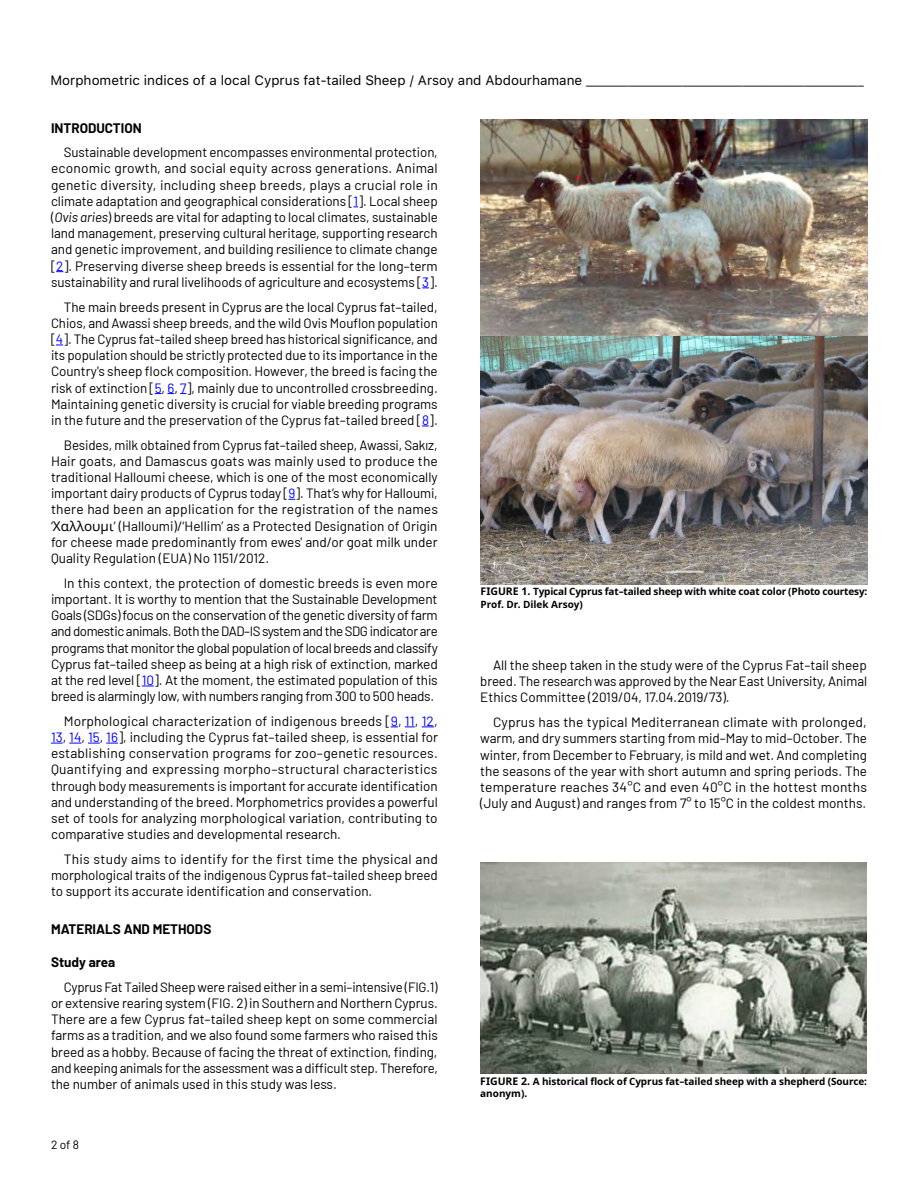
<style>
.page{position:relative;width:918px;height:1188px;background:#fff}
.page>*{position:absolute;margin:0;border:0;box-sizing:border-box;transform-origin:0 0}
.t1{font:13.5px/16.2px "Barlow";letter-spacing:-.005em;color:#000;text-align:justify}
.t2{font:13.5px "SFUI Text";color:#000}
.t3{font:700 13.5px "Barlow";color:#020000}
.t4{font:12px "Barlow";color:#000}
.t5{font:700 10.05px/12.6px "Noto Sans";letter-spacing:-.005em;color:#000}
.s1{color:#00f}
.s2{font-style:italic;color:#020000}
.s3{font-family:"Noto Sans";color:#020000}
.s4{font-family:"Noto Sans"}
.s5{font-size:10.5px;color:#020000}
</style>
<div class="page">
<img style="left:480px;top:119px;width:388px;height:465px">
<img style="left:481px;top:862px;width:386px;height:211px">
<svg style="left:155px;top:393px;width:19px;height:1px"></svg>
<svg style="left:142px;top:686px;width:12px;height:1px"></svg>
<svg style="left:422px;top:727px;width:12px;height:1px"></svg>
<svg style="left:51px;top:743px;width:12px;height:1px"></svg>
<svg style="left:69px;top:743px;width:12px;height:1px"></svg>
<svg style="left:88px;top:743px;width:12px;height:1px"></svg>
<svg style="left:106px;top:743px;width:12px;height:1px"></svg>
<p class="t2" style="left:50px;top:71px;width:815px">Morphometric indices of a local Cyprus fat-tailed Sheep / Arsoy and Abdourhamane ______________________________________________</p>
<p class="t3" style="left:51px;top:118px;width:92px">INTRODUCTION</p>
<p class="t1" style="left:51px;top:143px;width:388px;text-indent:13px">Sustainable development encompasses environmental protection, economic growth, and social equity across generations. Animal genetic diversity, including sheep breeds, plays a crucial role in climate adaptation and geographical considerations [<span class="s1">1</span>]. Local sheep (<span class="s2">Ovis aries</span>) breeds are vital for adapting to local climates, sustainable land management, preserving cultural heritage, supporting research and genetic improvement, and building resilience to climate change [<span class="s1">2</span>]. Preserving diverse sheep breeds is essential for the long–term sustainability and rural livelihoods of agriculture and ecosystems [<span class="s1">3</span>].</p>
<p class="t1" style="left:51px;top:298px;width:388px;text-indent:13px">The main breeds present in Cyprus are the local Cyprus fat–tailed, Chios, and Awassi sheep breeds, and the wild Ovis Mouflon population [<span class="s1">4</span>]. The Cyprus fat–tailed sheep breed has historical significance, and its population should be strictly protected due to its importance in the Country's sheep flock composition. However, the breed is facing the risk of extinction [<span class="s1">5</span>, <span class="s1">6</span>, <span class="s1">7</span>], mainly due to uncontrolled crossbreeding.<br>Maintaining genetic diversity is crucial for viable breeding programs in the future and the preservation of the Cyprus fat–tailed breed [<span class="s1">8</span>].</p>
<p class="t1" style="left:51px;top:436px;width:388px;text-indent:13px">Besides, milk obtained from Cyprus fat–tailed sheep, Awassi, Sakız, Hair goats, and Damascus goats was mainly used to produce the traditional Halloumi cheese, which is one of the most economically important dairy products of Cyprus today [<span class="s1">9</span>]. That’s why for Halloumi, there had been an application for the registration of the names ‘<span class="s3">Χαλλου</span><span class="s4">µ</span><span class="s3">ι</span>’ (Halloumi)/‘Hellim’ as a Protected Designation of Origin for cheese made predominantly from ewes' and/or goat milk under Quality Regulation (EUA) No 1151/2012.</p>
<p class="t1" style="left:51px;top:574px;width:388px;text-indent:13px">In this context, the protection of domestic breeds is even more important. It is worthy to mention that the Sustainable Development Goals (SDGs) focus on the conservation of the genetic diversity of farm and domestic animals. Both the DAD–IS system and the SDG indicator are programs that monitor the global population of local breeds and classify Cyprus fat–tailed sheep as being at a high risk of extinction, marked at the red level [<span class="s1">10</span>]. At the moment, the estimated population of this breed is alarmingly low, with numbers ranging from 300 to 500 heads.</p>
<p class="t1" style="left:51px;top:712px;width:388px;text-indent:13px">Morphological characterization of indigenous breeds [<span class="s1">9</span>, <span class="s1">11</span>, <span class="s1">12</span>, <span class="s1">13</span>, <span class="s1">14</span>, <span class="s1">15</span>, <span class="s1">16</span>], including the Cyprus fat–tailed sheep, is essential for establishing conservation programs for zoo–genetic resources.<br>Quantifying and expressing morpho–structural characteristics through body measurements is important for accurate identification and understanding of the breed. Morphometrics provides a powerful set of tools for analyzing morphological variation, contributing to comparative studies and developmental research.</p>
<p class="t1" style="left:51px;top:850px;width:388px;text-indent:13px">This study aims to identify for the first time the physical and morphological traits of the indigenous Cyprus fat–tailed sheep breed to support its accurate identification and conservation.</p>
<p class="t3" style="left:51px;top:919px;width:162px">MATERIALS AND METHODS</p>
<p class="t3" style="left:51px;top:952px;width:66px">Study area</p>
<p class="t1" style="left:51px;top:978px;width:388px;text-indent:13px">Cyprus Fat Tailed Sheep were raised either in a semi–intensive (FIG.1) or extensive rearing system (FIG. 2) in Southern and Northern Cyprus.<br>There are a few Cyprus fat–tailed sheep kept on some commercial farms as a tradition, and we also found some farmers who raised this breed as a hobby. Because of facing the threat of extinction, finding, and keeping animals for the assessment was a difficult step. Therefore, the number of animals used in this study was less.</p>
<p class="t4" style="left:51px;top:1136px;width:30px">2 of 8</p>
<p class="t5" style="left:481px;top:586px;width:388px"><span class="s5">FIGURE 1.</span> Typical Cyprus fat–tailed sheep with white coat color (Photo courtesy:<br>Prof. Dr. Dilek Arsoy)</p>
<p class="t1" style="left:480px;top:656px;width:388px;text-indent:13px">All the sheep taken in the study were of the Cyprus Fat–tail sheep breed. The research was approved by the Near East University, Animal Ethics Committee (2019/04, 17.04.2019/73).</p>
<p class="t1" style="left:480px;top:713px;width:388px;text-indent:13px">Cyprus has the typical Mediterranean climate with prolonged, warm, and dry summers starting from mid–May to mid–October. The winter, from December to February, is mild and wet. And completing the seasons of the year with short autumn and spring periods. The temperature reaches 34°C and even 40°C in the hottest months (July and August) and ranges from 7° to 15°C in the coldest months.</p>
<p class="t5" style="left:480px;top:1075px;width:388px"><span class="s5">FIGURE 2.</span> A historical flock of Cyprus fat–tailed sheep with a shepherd (Source: anonym).</p>
</div>
